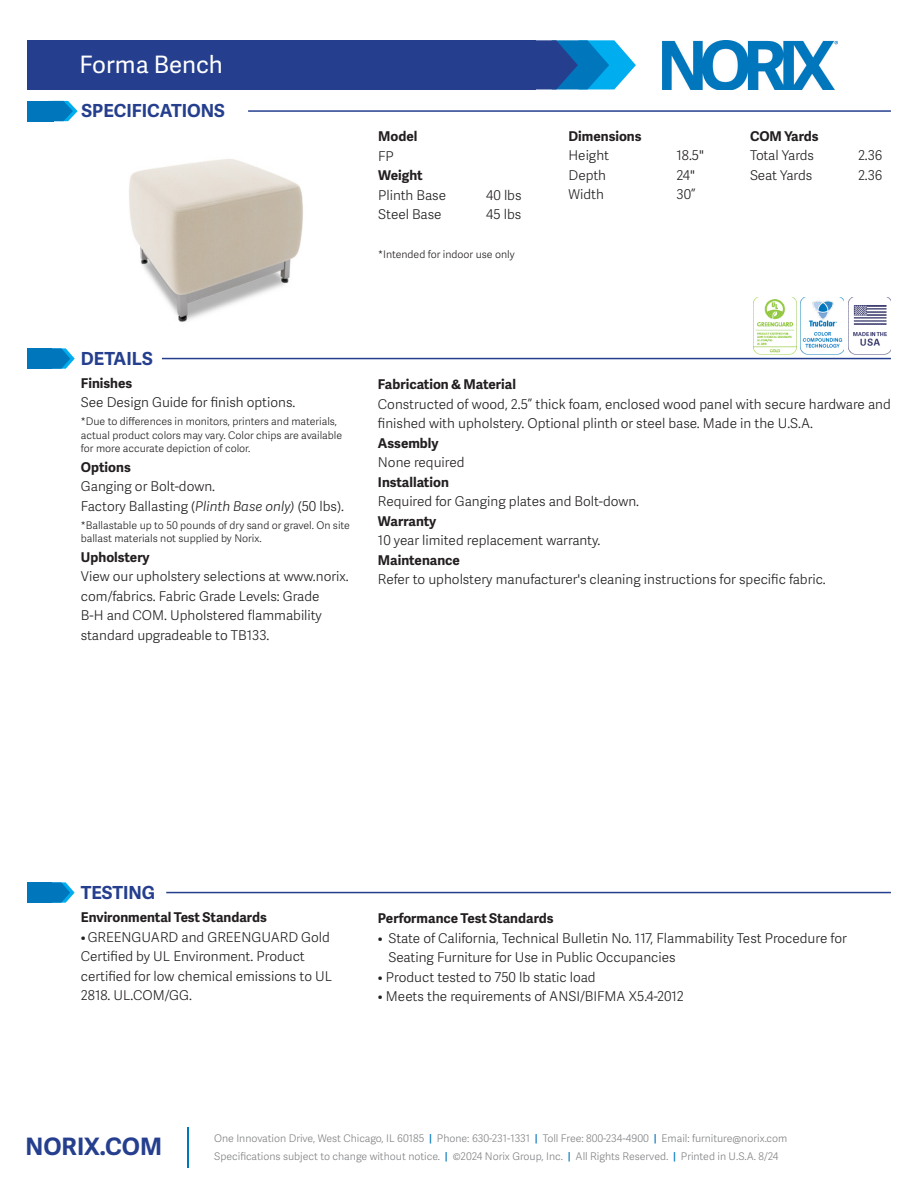
<style>
.page{position:relative;width:918px;height:1188px;background:#fff}
.page>*{position:absolute;margin:0;border:0;box-sizing:border-box;transform-origin:0 0}
.t1{font:24px "Adelle Sans";color:#fff}
.t2{font:700 24px "Adelle Sans";color:#253f8e}
.t3{font:700 18px "Adelle Sans";color:#253f8e}
.t4{font:300 13.5px/19.5px "Adelle Sans";color:#231f20}
.t5{font:700 13.5px "Adelle Sans";color:#231f20}
.t6{font:300 10.5px/13.5px "Adelle Sans";color:#231f20}
.t7{font:300 10.5px "Adelle Sans";color:#808285}
.s1{font-style:italic}
.s2{font-weight:600;color:#0077bd}
</style>
<div class="page">
<hr style="left:187px;top:1127px;width:2px;height:41px;background:#0077bd">
<img style="left:663px;top:40px;width:174px;height:50px">
<svg style="left:535px;top:40px;width:101px;height:49px"></svg>
<div style="left:27px;top:40px;width:508px;height:49px;background:#253f8e"></div>
<svg style="left:52px;top:348px;width:23px;height:21px"></svg>
<div style="left:27px;top:348px;width:25px;height:21px;background:#0077bd"></div>
<hr style="left:162px;top:358px;width:729px;height:1px;background:#253f8e">
<svg style="left:52px;top:882px;width:23px;height:21px"></svg>
<div style="left:27px;top:882px;width:25px;height:21px;background:#0077bd"></div>
<hr style="left:166px;top:892px;width:725px;height:1px;background:#253f8e">
<svg style="left:53px;top:101px;width:25px;height:20px"></svg>
<div style="left:27px;top:101px;width:26px;height:20px;background:#0077bd"></div>
<hr style="left:248px;top:110px;width:643px;height:2px;background:#253f8e">
<img style="left:129px;top:159px;width:174px;height:163px">
<img style="left:848px;top:297px;width:43px;height:58px">
<img style="left:754px;top:297px;width:42px;height:58px">
<img style="left:801px;top:297px;width:43px;height:58px">
<p class="t1" style="left:79px;top:48px;width:145px">Forma Bench</p>
<p class="t3" style="left:82px;top:98px;width:145px">SPECIFICATIONS</p>
<p class="t5" style="left:378px;top:127px;width:41px">Model</p>
<p class="t4" style="left:378px;top:146px;width:17px">FP</p>
<p class="t5" style="left:378px;top:166px;width:46px">Weight</p>
<p class="t4" style="left:378px;top:185px;width:69px">Plinth Base</p>
<p class="t4" style="left:486px;top:185px;width:37px">40 lbs</p>
<p class="t4" style="left:378px;top:204px;width:65px">Steel Base</p>
<p class="t4" style="left:486px;top:204px;width:37px">45 lbs</p>
<p class="t6" style="left:378px;top:247px;width:138px">*Intended for indoor use only</p>
<p class="t5" style="left:568px;top:126px;width:75px">Dimensions</p>
<p class="t4" style="left:568px;top:145px;width:42px">Height</p>
<p class="t4" style="left:676px;top:145px;width:29px">18.5"</p>
<p class="t4" style="left:568px;top:165px;width:39px">Depth</p>
<p class="t4" style="left:676px;top:165px;width:20px">24"</p>
<p class="t4" style="left:568px;top:184px;width:37px">Width</p>
<p class="t4" style="left:676px;top:184px;width:21px">30”</p>
<p class="t5" style="left:750px;top:126px;width:70px">COM Yards</p>
<p class="t4" style="left:750px;top:145px;width:66px">Total Yards</p>
<p class="t4" style="left:858px;top:145px;width:26px">2.36</p>
<p class="t4" style="left:750px;top:165px;width:64px">Seat Yards</p>
<p class="t4" style="left:858px;top:165px;width:26px">2.36</p>
<p class="t3" style="left:81px;top:346px;width:73px">DETAILS</p>
<p class="t5" style="left:81px;top:373px;width:53px">Finishes</p>
<p class="t4" style="left:81px;top:392px;width:216px">See Design Guide for finish options.</p>
<p class="t6" style="left:81px;top:415px;width:263px">*Due to differences in monitors, printers and materials, actual product colors may vary. Color chips are available for more accurate depiction of color.</p>
<p class="t5" style="left:81px;top:457px;width:51px">Options</p>
<p class="t4" style="left:81px;top:476px;width:136px">Ganging or Bolt-down.</p>
<p class="t4" style="left:81px;top:496px;width:265px">Factory Ballasting (<span class="s1">Plinth Base only)</span> (50 lbs).</p>
<p class="t6" style="left:81px;top:518px;width:271px">*Ballastable up to 50 pounds of dry sand or gravel. On site ballast materials not supplied by Norix.</p>
<p class="t5" style="left:81px;top:547px;width:70px">Upholstery</p>
<p class="t4" style="left:81px;top:566px;width:269px">View our upholstery selections at www.norix. com/fabrics. Fabric Grade Levels: Grade<br>B-H and COM. Upholstered flammability standard upgradeable to TB133.</p>
<p class="t5" style="left:378px;top:375px;width:140px">Fabrication &amp; Material</p>
<p class="t4" style="left:378px;top:394px;width:514px">Constructed of wood, 2.5” thick foam, enclosed wood panel with secure hardware and finished with upholstery. Optional plinth or steel base. Made in the U.S.A.</p>
<p class="t5" style="left:378px;top:433px;width:62px">Assembly</p>
<p class="t4" style="left:378px;top:452px;width:88px">None required</p>
<p class="t5" style="left:378px;top:472px;width:72px">Installation</p>
<p class="t4" style="left:378px;top:491px;width:263px">Required for Ganging plates and Bolt-down.</p>
<p class="t5" style="left:378px;top:511px;width:60px">Warranty</p>
<p class="t4" style="left:378px;top:530px;width:224px">10 year limited replacement warranty.</p>
<p class="t5" style="left:378px;top:550px;width:84px">Maintenance</p>
<p class="t4" style="left:378px;top:569px;width:449px">Refer to upholstery manufacturer's cleaning instructions for specific fabric.</p>
<p class="t3" style="left:81px;top:880px;width:76px">TESTING</p>
<p class="t5" style="left:81px;top:908px;width:187px">Environmental Test Standards</p>
<p class="t4" style="left:81px;top:927px;width:253px">•GREENGUARD and GREENGUARD Gold<br>Certified by UL Environment. Product certified for low chemical emissions to UL<br>2818. UL.COM/GG.</p>
<p class="t5" style="left:378px;top:909px;width:177px">Performance Test Standards</p>
<p class="t4" style="left:388px;top:928px;width:460px;text-indent:-11px">• State of California, Technical Bulletin No. 117, Flammability Test Procedure for<br>Seating Furniture for Use in Public Occupancies</p>
<p class="t4" style="left:378px;top:967px;width:219px">• Product tested to 750 lb static load</p>
<p class="t4" style="left:378px;top:986px;width:307px">• Meets the requirements of ANSI/BIFMA X5.4-2012</p>
<h1 class="t2" style="left:26px;top:1129px;width:138px">NORIX.COM</h1>
<p class="t7" style="left:214px;top:1131px;width:575px">One Innovation Drive, West Chicago, IL 60185 <span class="s2">|</span> Phone: 630-231-1331 <span class="s2">|</span> Toll Free: 800-234-4900 <span class="s2">|</span> Email: furniture@norix.com</p>
<p class="t7" style="left:214px;top:1149px;width:566px">Specifications subject to change without notice. <span class="s2">|</span> ©2024 Norix Group, Inc. <span class="s2">|</span> All Rights Reserved. <span class="s2">|</span> Printed in U.S.A. 8/24</p>
</div>
